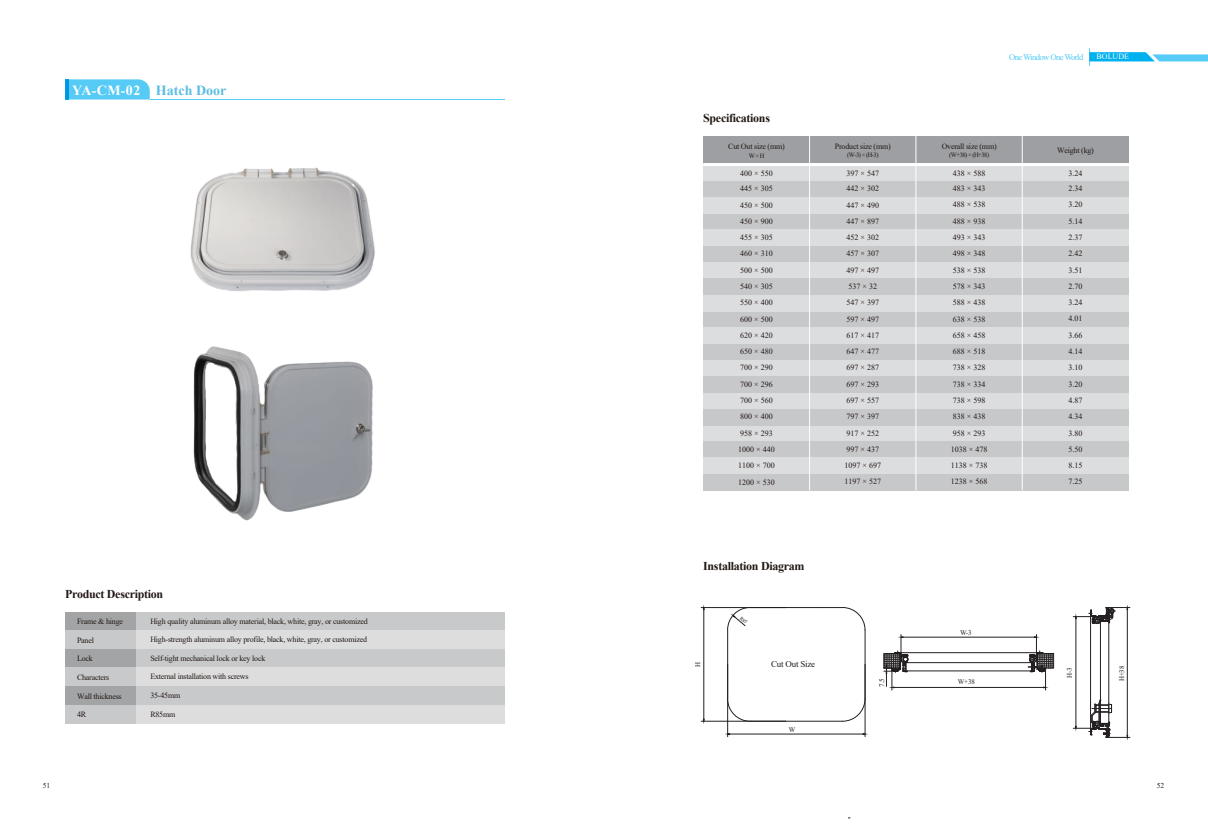
<style>
.page{position:relative;width:1208px;height:825px;background:#fff}
.page>*{position:absolute;margin:0;border:0;box-sizing:border-box;transform-origin:0 0}
.t1{font:700 14px "Times New Roman";color:#5bbde3}
.t2{font:700 12px "Times New Roman";letter-spacing:-.025em;color:#211814}
.t3{font:9px "Times New Roman";letter-spacing:-.025em;color:#231f20}
.t4{font:8.7px "Times New Roman";letter-spacing:-.075em;color:#56cbf5}
.t5{font:8px/16.3px "Times New Roman";color:#211814}
.t6{font:8px "Times New Roman";letter-spacing:-.025em;color:#211814}
.t7{font:8px "Times New Roman";color:#fff}
.t8{font:7.5px "Times New Roman";color:#231f20}
.t9{font:7px "Times New Roman";color:#231f20}
.t10{font:6.5px "Times New Roman";color:#211814}
.s1{color:#fff}
</style>
<div class="page">
<svg style="left:1089px;top:48px;width:119px;height:18px"></svg>
<div style="left:65px;top:612px;width:440px;height:18px;background:#c8c9cb"></div>
<div style="left:65px;top:630px;width:440px;height:19px;background:#ddddde"></div>
<div style="left:65px;top:649px;width:440px;height:19px;background:#c8c9cb"></div>
<div style="left:65px;top:668px;width:440px;height:18px;background:#ddddde"></div>
<div style="left:65px;top:686px;width:440px;height:19px;background:#c8c9cb"></div>
<div style="left:65px;top:705px;width:440px;height:18px;background:#ddddde"></div>
<div style="left:65px;top:612px;width:71px;height:18px;background:#a2a4a6"></div>
<div style="left:65px;top:630px;width:71px;height:19px;background:#c8c9cb"></div>
<div style="left:65px;top:649px;width:71px;height:19px;background:#a2a4a6"></div>
<div style="left:65px;top:668px;width:71px;height:18px;background:#c8c9cb"></div>
<div style="left:65px;top:686px;width:71px;height:19px;background:#a2a4a6"></div>
<div style="left:65px;top:705px;width:71px;height:18px;background:#c8c9cb"></div>
<svg style="left:69px;top:79px;width:81px;height:20px;background:#5ccdf5"></svg>
<hr style="left:65px;top:79px;width:4px;height:20px;background:#0094e7">
<hr style="left:150px;top:99px;width:355px;height:1px;background:#56cbf5">
<div style="left:703px;top:136px;width:106px;height:29px;background:#9d9fa2"></div>
<div style="left:809px;top:136px;width:107px;height:29px;background:#9d9fa2"></div>
<div style="left:916px;top:136px;width:106px;height:29px;background:#9d9fa2"></div>
<div style="left:1022px;top:136px;width:106px;height:29px;background:#9d9fa2"></div>
<div style="left:703px;top:181px;width:265px;height:16px;background:#c7c8ca"></div>
<div style="left:968px;top:181px;width:160px;height:16px;background:#c7c8ca"></div>
<div style="left:703px;top:213px;width:265px;height:17px;background:#c7c8ca"></div>
<div style="left:968px;top:213px;width:160px;height:17px;background:#c7c8ca"></div>
<div style="left:703px;top:246px;width:265px;height:16px;background:#c7c8ca"></div>
<div style="left:968px;top:246px;width:160px;height:16px;background:#c7c8ca"></div>
<div style="left:703px;top:165px;width:425px;height:16px;background:#dcdddf"></div>
<div style="left:703px;top:197px;width:265px;height:16px;background:#dcdddf"></div>
<div style="left:968px;top:197px;width:160px;height:16px;background:#dcdddf"></div>
<div style="left:703px;top:230px;width:265px;height:16px;background:#dcdddf"></div>
<div style="left:968px;top:230px;width:160px;height:16px;background:#dcdddf"></div>
<div style="left:703px;top:262px;width:265px;height:17px;background:#dcdddf"></div>
<div style="left:968px;top:262px;width:160px;height:17px;background:#dcdddf"></div>
<div style="left:703px;top:279px;width:265px;height:16px;background:#c7c8ca"></div>
<div style="left:968px;top:279px;width:160px;height:16px;background:#c7c8ca"></div>
<div style="left:703px;top:311px;width:265px;height:16px;background:#c7c8ca"></div>
<div style="left:968px;top:311px;width:160px;height:16px;background:#c7c8ca"></div>
<div style="left:703px;top:344px;width:265px;height:16px;background:#c7c8ca"></div>
<div style="left:968px;top:344px;width:160px;height:16px;background:#c7c8ca"></div>
<div style="left:703px;top:295px;width:265px;height:16px;background:#dcdddf"></div>
<div style="left:968px;top:295px;width:160px;height:16px;background:#dcdddf"></div>
<div style="left:703px;top:327px;width:265px;height:17px;background:#dcdddf"></div>
<div style="left:968px;top:327px;width:160px;height:17px;background:#dcdddf"></div>
<div style="left:703px;top:360px;width:265px;height:16px;background:#dcdddf"></div>
<div style="left:968px;top:360px;width:160px;height:16px;background:#dcdddf"></div>
<div style="left:703px;top:393px;width:265px;height:16px;background:#dcdddf"></div>
<div style="left:968px;top:393px;width:160px;height:16px;background:#dcdddf"></div>
<div style="left:703px;top:425px;width:265px;height:16px;background:#dcdddf"></div>
<div style="left:968px;top:425px;width:160px;height:16px;background:#dcdddf"></div>
<div style="left:703px;top:376px;width:265px;height:17px;background:#c7c8ca"></div>
<div style="left:968px;top:376px;width:160px;height:17px;background:#c7c8ca"></div>
<div style="left:703px;top:409px;width:265px;height:16px;background:#c7c8ca"></div>
<div style="left:968px;top:409px;width:160px;height:16px;background:#c7c8ca"></div>
<div style="left:703px;top:441px;width:265px;height:17px;background:#c7c8ca"></div>
<div style="left:968px;top:441px;width:160px;height:17px;background:#c7c8ca"></div>
<div style="left:703px;top:458px;width:265px;height:16px;background:#dcdddf"></div>
<div style="left:968px;top:458px;width:160px;height:16px;background:#dcdddf"></div>
<div style="left:703px;top:474px;width:265px;height:16px;background:#c7c8ca"></div>
<div style="left:968px;top:474px;width:160px;height:16px;background:#c7c8ca"></div>
<hr style="left:915px;top:136px;width:1px;height:354px;background:#fff">
<hr style="left:1022px;top:136px;width:1px;height:354px;background:#fff">
<hr style="left:809px;top:136px;width:1px;height:354px;background:#fff">
<hr style="left:703px;top:163px;width:427px;height:3px;background:#fff">
<hr style="left:865px;top:630px;width:1px;height:69px;background:#231f20">
<svg style="left:842px;top:698px;width:23px;height:23px"></svg>
<svg style="left:821px;top:607px;width:44px;height:23px"></svg>
<hr style="left:727px;top:630px;width:1px;height:69px;background:#231f20">
<hr style="left:750px;top:721px;width:92px;height:1px;background:#231f20">
<svg style="left:728px;top:698px;width:22px;height:23px"></svg>
<hr style="left:750px;top:607px;width:71px;height:1px;background:#231f20">
<div style="left:883px;top:653px;width:17px;height:15px;border:1px solid #231f20"></div>
<svg style="left:884px;top:634px;width:169px;height:56px"></svg>
<hr style="left:1108px;top:621px;width:1px;height:102px;background:#231f20">
<hr style="left:1090px;top:615px;width:1px;height:113px;background:#231f20">
<hr style="left:1100px;top:621px;width:1px;height:102px;background:#231f20">
<hr style="left:1075px;top:619px;width:1px;height:107px;background:#231f20">
<hr style="left:1127px;top:609px;width:1px;height:126px;background:#231f20">
<svg style="left:1073px;top:699px;width:57px;height:41px"></svg>
<svg style="left:1073px;top:605px;width:57px;height:19px"></svg>
<hr style="left:727px;top:664px;width:1px;height:73px;background:#231f20">
<hr style="left:865px;top:664px;width:1px;height:73px;background:#231f20">
<hr style="left:729px;top:734px;width:134px;height:1px;background:#231f20">
<hr style="left:701px;top:607px;width:85px;height:1px;background:#231f20">
<hr style="left:701px;top:721px;width:85px;height:1px;background:#231f20">
<hr style="left:703px;top:609px;width:1px;height:110px;background:#231f20">
<img style="left:190px;top:167px;width:185px;height:124px">
<img style="left:193px;top:346px;width:180px;height:175px">
<svg style="left:727px;top:607px;width:23px;height:23px"></svg>
<h1 class="t1" style="left:72px;top:80px;width:156px"><span class="s1">YA-CM-02</span> Hatch Door</h1>
<h2 class="t2" style="left:65px;top:585px;width:100px">Product Description</h2>
<p class="t6" style="left:150px;top:615px;width:219px">High quality aluminum alloy material, black, white, gray, or customized</p>
<p class="t6" style="left:150px;top:634px;width:218px">High-strength aluminum alloy profile, black, white, gray, or customized</p>
<p class="t6" style="left:150px;top:652px;width:117px">Self-tight mechanical lock or key lock</p>
<p class="t6" style="left:150px;top:671px;width:100px">External installation with screws</p>
<p class="t5" style="left:150px;top:687px;width:31px">35-45mm</p>
<p class="t5" style="left:150px;top:706px;width:26px">R85mm</p>
<p class="t6" style="left:77px;top:616px;width:48px">Frame &amp; hinge</p>
<p class="t5" style="left:77px;top:632px;width:18px">Panel</p>
<p class="t5" style="left:77px;top:650px;width:17px">Lock</p>
<p class="t6" style="left:77px;top:672px;width:34px">Characters</p>
<p class="t6" style="left:77px;top:690px;width:46px">Wall thickness</p>
<p class="t5" style="left:77px;top:706px;width:11px">4R</p>
<p class="t4" style="left:1009px;top:51px;width:76px">One Window One World</p>
<p class="t7" style="left:1096px;top:51px;width:34px">BOLUDE</p>
<h2 class="t2" style="left:703px;top:109px;width:68px">Specifications</h2>
<p class="t6" style="left:728px;top:141px;width:58px">Cut Out size (mm)</p>
<p class="t10" style="left:749px;top:151px;width:17px">W × H</p>
<p class="t10" style="left:847px;top:151px;width:33px">(W-3) × (H-3)</p>
<p class="t6" style="left:835px;top:141px;width:57px">Product size (mm)</p>
<p class="t6" style="left:941px;top:141px;width:57px">Overall size (mm)</p>
<p class="t10" style="left:949px;top:151px;width:41px">(W+38) × (H+38)</p>
<p class="t6" style="left:1057px;top:145px;width:38px">Weight (kg)</p>
<p class="t5" style="left:740px;top:166px;width:34px;line-height:14.9px">400 × 550<br>445 × 305</p>
<p class="t5" style="left:738px;top:196px;width:38px">450 × 500<br>450 × 900<br>455 × 305<br>460 × 310<br>500 × 500<br>540 × 305<br>550 × 400<br>600 × 500<br>620 × 420<br>650 × 480<br>700 × 290<br>700 × 296<br>700 × 560<br>800 × 400<br>958 × 293<br>1000 × 440<br>1100 × 700<br>1200 × 530</p>
<p class="t5" style="left:846px;top:166px;width:34px;line-height:14.9px">397 × 547<br>442 × 302</p>
<p class="t5" style="left:844px;top:196px;width:38px;text-align:center">447 × 490<br>447 × 897<br>452 × 302<br>457 × 307<br>497 × 497<br>537 × 32<br>547 × 397<br>597 × 497<br>617 × 417<br>647 × 477<br>697 × 287<br>697 × 293<br>697 × 557<br>797 × 397<br>917 × 252<br>997 × 437<br>1097 × 697<br>1197 × 527</p>
<p class="t5" style="left:952px;top:166px;width:34px;line-height:14.9px">438 × 588<br>483 × 343</p>
<p class="t5" style="left:950px;top:196px;width:38px">488 × 538<br>488 × 938<br>493 × 343<br>498 × 348<br>538 × 538<br>578 × 343<br>588 × 438<br>638 × 538<br>658 × 458<br>688 × 518<br>738 × 328<br>738 × 334<br>738 × 598<br>838 × 438<br>958 × 293<br>1038 × 478<br>1138 × 738<br>1238 × 568</p>
<p class="t5" style="left:1068px;top:166px;width:15px;line-height:14.9px">3.24<br>2.34</p>
<p class="t5" style="left:1068px;top:196px;width:15px;text-align:justify">3.20<br>5.14<br>2.37<br>2.42<br>3.51<br>2.70<br>3.24<br>4.01<br>3.66<br>4.14<br>3.10<br>3.20<br>4.87<br>4.34<br>3.80<br>5.50<br>8.15<br>7.25</p>
<h2 class="t2" style="left:703px;top:557px;width:103px">Installation Diagram</h2>
<p class="t9" style="left:960px;top:627px;width:13px">W-3</p>
<p class="t9" style="left:693px;top:667px;width:7px;rotate:-90deg">H</p>
<p class="t3" style="left:771px;top:658px;width:46px">Cut Out Size</p>
<p class="t9" style="left:877px;top:687px;width:10px;rotate:-90deg">7.5</p>
<p class="t9" style="left:957px;top:677px;width:19px">W+38</p>
<p class="t9" style="left:1064px;top:678px;width:12px;rotate:-90deg">H-3</p>
<p class="t9" style="left:1116px;top:681px;width:17px;rotate:-90deg">H+38</p>
<p class="t9" style="left:789px;top:725px;width:8px">W</p>
<p class="t8" style="left:43px;top:780px;width:9px">51</p>
<p class="t8" style="left:1157px;top:780px;width:9px">52</p>
</div>
